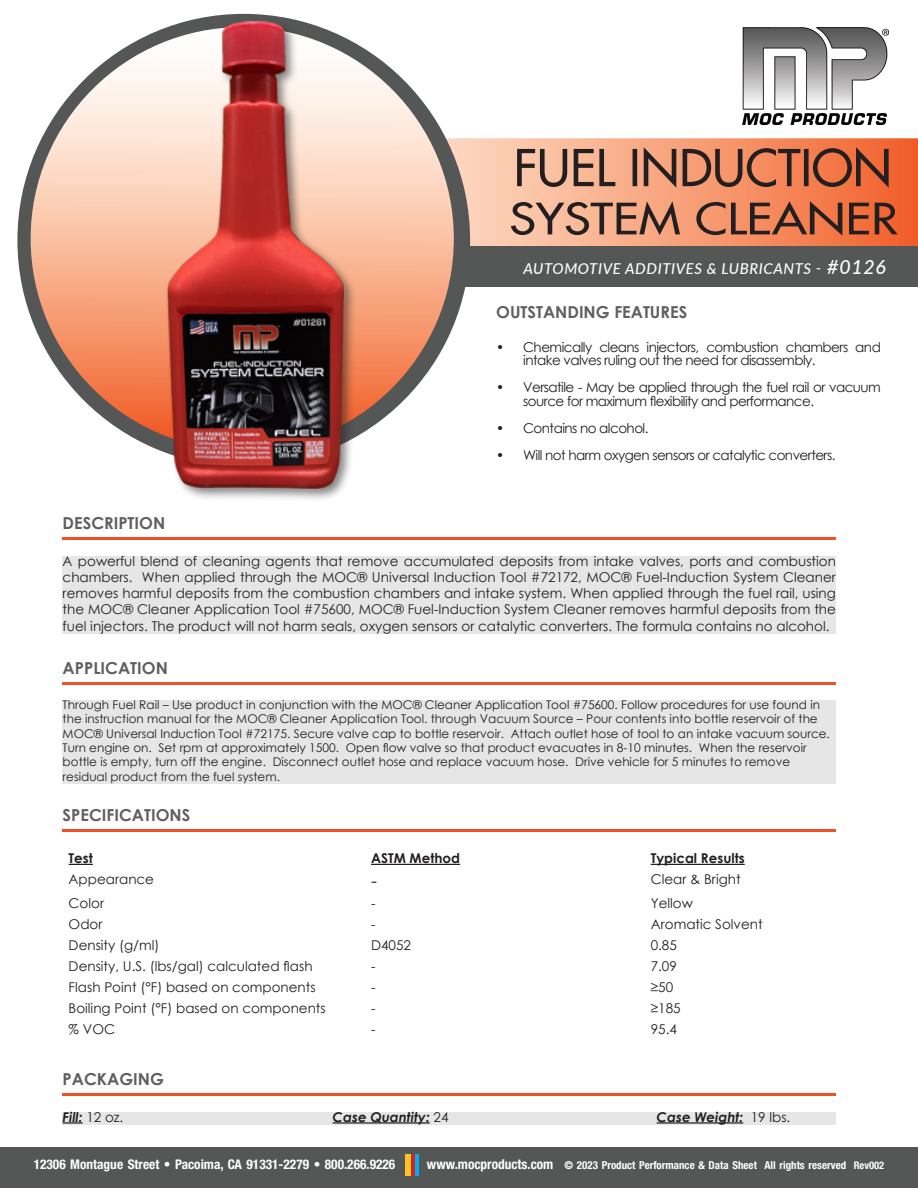
<style>
.page{position:relative;width:918px;height:1188px;background:#fff}
.page>*{position:absolute;margin:0;border:0;box-sizing:border-box;transform-origin:0 0}
.t1{font:18px "Century Gothic";color:#231f20}
.t2{font:700 16.5px "Century Gothic";color:#5f5f62}
.t3{font:italic 500 15px "Lato";letter-spacing:.04em;color:#fff}
.t4{font:13.5px/16.2px "Century Gothic";letter-spacing:-.04em;color:#231f20}
.t5{font:13.5px "Century Gothic";color:#231f20}
.t6{font:italic 700 13.5px "Century Gothic";color:#231f20}
.t7{font:700 13.5px "Century Gothic";color:#231f20}
.t8{font:700 condensed 13.35px "Helvetica Neue LT Std";color:#fff}
.t9{font:12px/14.4px "Century Gothic";color:#231f20}
.t10{font:700 condensed 10.95px "Helvetica Neue LT Std";color:#fff}
.s1{font-size:19.5px}
.s2{font-weight:400;font-style:normal}
.s3{font-size:13.65px}
.s4{font-size:10.5px}
</style>
<div class="page">
<svg style="left:446px;top:138px;width:472px;height:108px;background:#f7a17b"></svg>
<div style="left:0;top:1148px;width:918px;height:40px;background:#555656"></div>
<div style="left:405px;top:1154px;width:5px;height:22px;background:#fec422"></div>
<hr style="left:411px;top:1154px;width:3px;height:22px;background:#d1232a">
<hr style="left:415px;top:1154px;width:4px;height:22px;background:#00aeef">
<div style="left:97px;top:246px;width:821px;height:41px;background:#555656"></div>
<div style="left:17px;top:14px;width:453px;height:453px;background:#555656;border-radius:50%"></div>
<svg style="left:31px;top:27px;width:423px;height:423px;background:#fabda0"></svg>
<hr style="left:63px;top:537px;width:773px;height:3px;background:#f05124">
<div style="left:63px;top:556px;width:773px;height:78px;background:#e6e6e7"></div>
<hr style="left:63px;top:682px;width:773px;height:2px;background:#f05124">
<div style="left:63px;top:700px;width:773px;height:83px;background:#e6e6e7"></div>
<hr style="left:63px;top:829px;width:773px;height:3px;background:#f05124">
<hr style="left:63px;top:1093px;width:773px;height:2px;background:#f05124">
<div style="left:63px;top:1112px;width:773px;height:13px;background:#e6e6e7"></div>
<hr style="left:63px;top:1122px;width:20px;height:2px;background:#231f20">
<hr style="left:333px;top:1122px;width:97px;height:2px;background:#231f20">
<hr style="left:657px;top:1122px;width:86px;height:2px;background:#231f20">
<svg style="left:69px;top:864px;width:24px;height:1px"></svg>
<hr style="left:371px;top:864px;width:89px;height:1px;background:#231f20">
<hr style="left:651px;top:864px;width:94px;height:1px;background:#231f20">
<svg style="left:517px;top:147px;width:372px;height:41px;background:#b87659"></svg>
<svg style="left:511px;top:201px;width:387px;height:35px;background:#b9765a"></svg>
<img style="left:138px;top:15px;width:247px;height:480px">
<img style="left:742px;top:28px;width:147px;height:96px">
<p class="t3" style="left:523px;top:258px;width:364px">AUTOMOTIVE ADDITIVES &amp; LUBRICANTS - <span class="s1">#0126</span></p>
<p class="t2" style="left:496px;top:299px;width:193px">OUTSTANDING FEATURES</p>
<p class="t4" style="left:523px;top:340px;width:359px;line-height:13.5px;text-indent:-27px">• Chemically cleans injectors, combustion chambers and intake valves ruling out the need for disassembly.</p>
<p class="t4" style="left:523px;top:380px;width:359px;line-height:13.5px;text-indent:-27px">• Versatile - May be applied through the fuel rail or vacuum source for maximum flexibility and performance.</p>
<p class="t4" style="left:496px;top:420px;width:154px">• Contains no alcohol.</p>
<p class="t4" style="left:496px;top:447px;width:341px">• Will not harm oxygen sensors or catalytic converters.</p>
<p class="t2" style="left:63px;top:511px;width:104px">DESCRIPTION</p>
<p class="t4" style="left:63px;top:553px;width:775px;text-align:justify">A powerful blend of cleaning agents that remove accumulated deposits from intake valves, ports and combustion chambers. When applied through the MOC® Universal Induction Tool #72172, MOC® Fuel-Induction System Cleaner removes harmful deposits from the combustion chambers and intake system. When applied through the fuel rail, using the MOC® Cleaner Application Tool #75600, MOC® Fuel-Induction System Cleaner removes harmful deposits from the fuel injectors. The product will not harm seals, oxygen sensors or catalytic converters. The formula contains no alcohol.</p>
<p class="t2" style="left:63px;top:656px;width:107px">APPLICATION</p>
<p class="t9" style="left:63px;top:697px;width:769px">Through Fuel Rail – Use product in conjunction with the MOC® Cleaner Application Tool #75600. Follow procedures for use found in the instruction manual for the MOC® Cleaner Application Tool. through Vacuum Source – Pour contents into bottle reservoir of the MOC® Universal Induction Tool #72175. Secure valve cap to bottle reservoir. Attach outlet hose of tool to an intake vacuum source.<br>Turn engine on. Set rpm at approximately 1500. Open flow valve so that product evacuates in 8-10 minutes. When the reservoir bottle is empty, turn off the engine. Disconnect outlet hose and replace vacuum hose. Drive vehicle for 5 minutes to remove residual product from the fuel system.</p>
<p class="t2" style="left:63px;top:803px;width:129px">SPECIFICATIONS</p>
<p class="t7" style="left:69px;top:848px;width:26px">Test</p>
<p class="t7" style="left:371px;top:848px;width:91px">ASTM Method</p>
<p class="t7" style="left:651px;top:848px;width:95px">Typical Results</p>
<p class="t5" style="left:69px;top:870px;width:87px">Appearance</p>
<p class="t1" style="left:371px;top:868px;width:7px">-</p>
<p class="t5" style="left:651px;top:870px;width:91px">Clear &amp; Bright</p>
<p class="t4" style="left:69px;top:895px;width:37px">Color</p>
<p class="t4" style="left:371px;top:895px;width:6px">-</p>
<p class="t4" style="left:651px;top:895px;width:44px">Yellow</p>
<p class="t4" style="left:69px;top:916px;width:35px">Odor</p>
<p class="t4" style="left:371px;top:916px;width:6px">-</p>
<p class="t5" style="left:651px;top:915px;width:113px">Aromatic Solvent</p>
<p class="t5" style="left:69px;top:936px;width:92px">Density (g/ml)</p>
<p class="t4" style="left:371px;top:937px;width:41px">D4052</p>
<p class="t4" style="left:651px;top:937px;width:28px">0.85</p>
<p class="t5" style="left:69px;top:957px;width:245px">Density, U.S. (lbs/gal) calculated flash</p>
<p class="t4" style="left:371px;top:958px;width:6px">-</p>
<p class="t4" style="left:651px;top:958px;width:28px">7.09</p>
<p class="t5" style="left:69px;top:978px;width:249px">Flash Point (°F) based on components</p>
<p class="t4" style="left:371px;top:979px;width:6px">-</p>
<p class="t4" style="left:651px;top:979px;width:24px">≥50</p>
<p class="t5" style="left:69px;top:999px;width:259px">Boiling Point (°F) based on components</p>
<p class="t4" style="left:371px;top:1000px;width:6px">-</p>
<p class="t4" style="left:651px;top:1000px;width:31px">≥185</p>
<p class="t4" style="left:69px;top:1021px;width:48px">% VOC</p>
<p class="t4" style="left:371px;top:1021px;width:6px">-</p>
<p class="t4" style="left:651px;top:1021px;width:28px">95.4</p>
<p class="t2" style="left:63px;top:1067px;width:103px">PACKAGING</p>
<p class="t6" style="left:63px;top:1107px;width:62px">Fill: <span class="s2">12 oz.</span></p>
<p class="t6" style="left:333px;top:1107px;width:117px">Case Quantity: <span class="s2">24</span></p>
<p class="t6" style="left:657px;top:1107px;width:135px">Case Weight: <span class="s2">19 lbs.</span></p>
<p class="t8" style="left:34px;top:1156px;width:363px">12306 Montague Street • Pacoima, CA 91331-2279 • 800.266.9226</p>
<p class="t10" style="left:427px;top:1159px;width:459px"><span class="s3">www.mocproducts.com</span> © 2023 Product Performance &amp; Data Sheet All rights reserved <span class="s4">Rev002</span></p>
</div>
